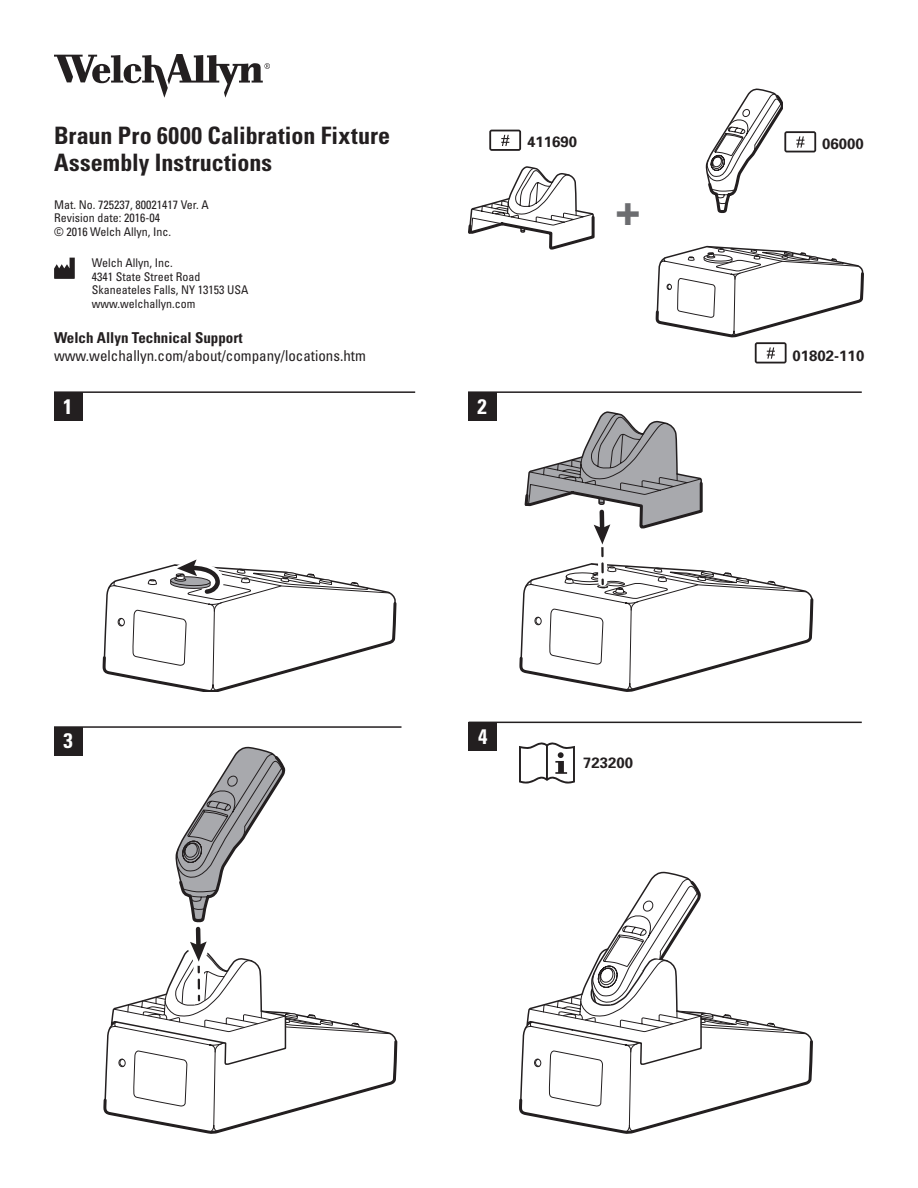
<style>
.page{position:relative;width:918px;height:1188px;background:#fff}
.page>*{position:absolute;margin:0;border:0;box-sizing:border-box;transform-origin:0 0}
.t1{font:700 45px "Univers";color:#6c6d70}
.t2{font:700 condensed 24px/27px "Univers";letter-spacing:.005em;color:#231f20}
.t3{font:700 condensed 21px "Univers";color:#fff}
.t4{font:condensed 15px "Univers";color:#231f20}
.t5{font:700 15px "Univers";color:#231f20}
.t6{font:700 condensed 15px "Univers";color:#231f20}
.t7{font:condensed 12px/13.5px "Univers";color:#231f20}
</style>
<div class="page">
<div style="left:54px;top:392px;width:28px;height:28px;background:#231f20"></div>
<hr style="left:54px;top:391px;width:361px;height:2px;background:#231f20">
<div style="left:468px;top:392px;width:28px;height:28px;background:#231f20"></div>
<hr style="left:468px;top:391px;width:394px;height:2px;background:#231f20">
<svg style="left:54px;top:54px;width:216px;height:44px"></svg>
<div style="left:54px;top:727px;width:28px;height:28px;background:#231f20"></div>
<hr style="left:54px;top:726px;width:348px;height:2px;background:#231f20">
<svg style="left:489px;top:130px;width:32px;height:21px"></svg>
<svg style="left:468px;top:166px;width:127px;height:84px"></svg>
<svg style="left:103px;top:559px;width:294px;height:133px"></svg>
<svg style="left:103px;top:747px;width:294px;height:387px"></svg>
<svg style="left:519px;top:872px;width:294px;height:262px"></svg>
<svg style="left:706px;top:89px;width:110px;height:124px"></svg>
<svg style="left:656px;top:246px;width:208px;height:117px"></svg>
<div style="left:469px;top:722px;width:28px;height:29px;background:#231f20"></div>
<hr style="left:469px;top:722px;width:393px;height:1px;background:#231f20">
<svg style="left:519px;top:411px;width:294px;height:281px"></svg>
<svg style="left:54px;top:258px;width:21px;height:21px"></svg>
<svg style="left:519px;top:742px;width:56px;height:42px"></svg>
<p class="t2" style="left:54px;top:121px;width:338px">Braun Pro 6000 Calibration Fixture<br>Assembly Instructions</p>
<p class="t5" style="left:527px;top:132px;width:52px">411690</p>
<p class="t7" style="left:54px;top:198px;width:156px">Mat. No. 725237, 80021417 Ver. A<br>Revision date: 2016-04</p>
<p class="t7" style="left:54px;top:225px;width:119px">© 2016 Welch Allyn, Inc.</p>
<p class="t7" style="left:92px;top:256px;width:82px">Welch Allyn, Inc.</p>
<p class="t7" style="left:92px;top:270px;width:110px">4341 State Street Road</p>
<p class="t7" style="left:92px;top:283px;width:158px">Skaneateles Falls, NY 13153 USA</p>
<p class="t7" style="left:92px;top:297px;width:105px">www.welchallyn.com</p>
<p class="t6" style="left:54px;top:328px;width:190px">Welch Allyn Technical Support</p>
<p class="t4" style="left:54px;top:346px;width:313px">www.welchallyn.com/about/company/locations.htm</p>
<p class="t3" style="left:63px;top:394px;width:11px">1</p>
<p class="t3" style="left:477px;top:393px;width:11px">2</p>
<p class="t1" style="left:615px;top:180px;width:28px">+</p>
<p class="t3" style="left:63px;top:728px;width:11px">3</p>
<p class="t3" style="left:478px;top:723px;width:11px">4</p>
<p class="t5" style="left:583px;top:753px;width:52px">723200</p>
<p class="t5" style="left:822px;top:134px;width:43px">06000</p>
<p class="t5" style="left:793px;top:346px;width:73px">01802-110</p>
</div>
